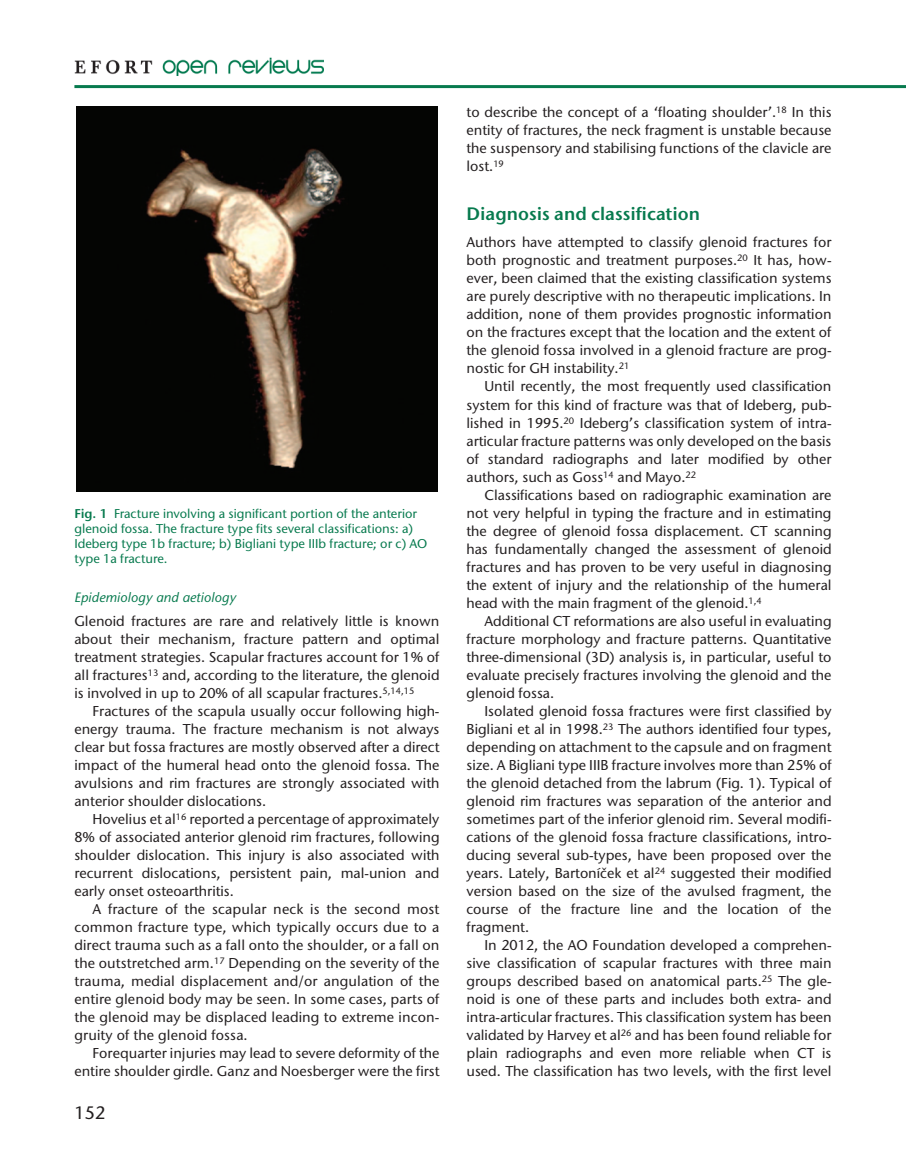
<style>
.page{position:relative;width:906px;height:1170px;background:#fff}
.page>*{position:absolute;margin:0;border:0;box-sizing:border-box;transform-origin:0 0}
.t1{font:600 18px "Stone Sans ITC Pro";color:#077a4e}
.t2{font:500 18px "Stone Sans ITC Pro";color:#231f20}
.t3{font:500 14.25px/18px "Stone Sans ITC Pro";color:#231f20;text-align:justify}
.t4{font:italic 500 13.5px "Stone Sans ITC Pro";color:#077a4e}
.t5{font:500 12.75px/15px "Stone Sans ITC Pro";color:#077a4e}
.s1{font-weight:600}
</style>
<div class="page">
<img style="left:74px;top:57px;width:250px;height:19px">
<hr style="left:74px;top:85px;width:832px;height:3px;background:#077a4e">
<img style="left:77px;top:106px;width:360px;height:385px">
<p class="t5" style="left:74px;top:506px;width:354px"><span class="s1">Fig. 1</span> Fracture involving a significant portion of the anterior glenoid fossa. The fracture type fits several classifications: a)<br>Ideberg type 1b fracture; b) Bigliani type IIIb fracture; or c) AO type 1a fracture.</p>
<p class="t4" style="left:74px;top:588px;width:163px">Epidemiology and aetiology</p>
<p class="t3" style="left:74px;top:611px;width:366px">Glenoid fractures are rare and relatively little is known about their mechanism, fracture pattern and optimal treatment strategies. Scapular fractures account for 1% of all fractures<sup>13</sup> and, according to the literature, the glenoid is involved in up to 20% of all scapular fractures.<sup>5,14,15</sup></p>
<p class="t3" style="left:74px;top:701px;width:366px;text-indent:18px">Fractures of the scapula usually occur following high&shy;energy trauma. The fracture mechanism is not always clear but fossa fractures are mostly observed after a direct impact of the humeral head onto the glenoid fossa. The avulsions and rim fractures are strongly associated with anterior shoulder dislocations.</p>
<p class="t3" style="left:74px;top:809px;width:366px;text-indent:18px">Hovelius et al<sup>16</sup> reported a percentage of approximately 8% of associated anterior glenoid rim fractures, following shoulder dislocation. This injury is also associated with recurrent dislocations, persistent pain, mal-union and early onset osteoarthritis.</p>
<p class="t3" style="left:74px;top:899px;width:366px;text-indent:18px">A fracture of the scapular neck is the second most common fracture type, which typically occurs due to a direct trauma such as a fall onto the shoulder, or a fall on the outstretched arm.<sup>17</sup> Depending on the severity of the trauma, medial displacement and/or angulation of the entire glenoid body may be seen. In some cases, parts of the glenoid may be displaced leading to extreme incon&shy;gruity of the glenoid fossa.</p>
<p class="t3" style="left:74px;top:1043px;width:366px;text-align:right">Forequarter injuries may lead to severe deformity of the entire shoulder girdle. Ganz and Noesberger were the first</p>
<p class="t2" style="left:74px;top:1101px;width:32px">152</p>
<p class="t3" style="left:466px;top:103px;width:366px">to describe the concept of a ‘floating shoulder’.<sup>18</sup> In this entity of fractures, the neck fragment is unstable because the suspensory and stabilising functions of the clavicle are lost.<sup>19</sup></p>
<p class="t1" style="left:466px;top:203px;width:235px">Diagnosis and classification</p>
<p class="t3" style="left:466px;top:233px;width:366px">Authors have attempted to classify glenoid fractures for both prognostic and treatment purposes.<sup>20</sup> It has, how&shy;ever, been claimed that the existing classification systems are purely descriptive with no therapeutic implications. In addition, none of them provides prognostic information on the fractures except that the location and the extent of the glenoid fossa involved in a glenoid fracture are prog&shy;nostic for GH instability.<sup>21</sup></p>
<p class="t3" style="left:466px;top:377px;width:366px;text-indent:18px">Until recently, the most frequently used classification system for this kind of fracture was that of Ideberg, pub&shy;lished in 1995.<sup>20</sup> Ideberg’s classification system of intra&shy;articular fracture patterns was only developed on the basis of standard radiographs and later modified by other authors, such as Goss<sup>14</sup> and Mayo.<sup>22</sup></p>
<p class="t3" style="left:466px;top:485px;width:366px;text-indent:18px">Classifications based on radiographic examination are not very helpful in typing the fracture and in estimating the degree of glenoid fossa displacement. CT scanning has fundamentally changed the assessment of glenoid fractures and has proven to be very useful in diagnosing the extent of injury and the relationship of the humeral head with the main fragment of the glenoid.<sup>1,4</sup></p>
<p class="t3" style="left:466px;top:611px;width:366px;text-indent:18px">Additional CT reformations are also useful in evaluating fracture morphology and fracture patterns. Quantitative three-dimensional (3D) analysis is, in particular, useful to evaluate precisely fractures involving the glenoid and the glenoid fossa.</p>
<p class="t3" style="left:466px;top:701px;width:366px;text-indent:18px">Isolated glenoid fossa fractures were first classified by Bigliani et al in 1998.<sup>23</sup> The authors identified four types, depending on attachment to the capsule and on fragment size. A Bigliani type IIIB fracture involves more than 25% of the glenoid detached from the labrum (Fig. 1). Typical of glenoid rim fractures was separation of the anterior and sometimes part of the inferior glenoid rim. Several modifi&shy;cations of the glenoid fossa fracture classifications, intro&shy;ducing several sub-types, have been proposed over the years. Lately, Bartoníček et al<sup>24</sup> suggested their modified version based on the size of the avulsed fragment, the course of the fracture line and the location of the fragment.</p>
<p class="t3" style="left:466px;top:935px;width:366px;text-indent:18px">In 2012, the AO Foundation developed a comprehen&shy;sive classification of scapular fractures with three main groups described based on anatomical parts.<sup>25</sup> The gle&shy;noid is one of these parts and includes both extra- and intra-articular fractures. This classification system has been validated by Harvey et al<sup>26</sup> and has been found reliable for plain radiographs and even more reliable when CT is used. The classification has two levels, with the first level</p>
</div>
